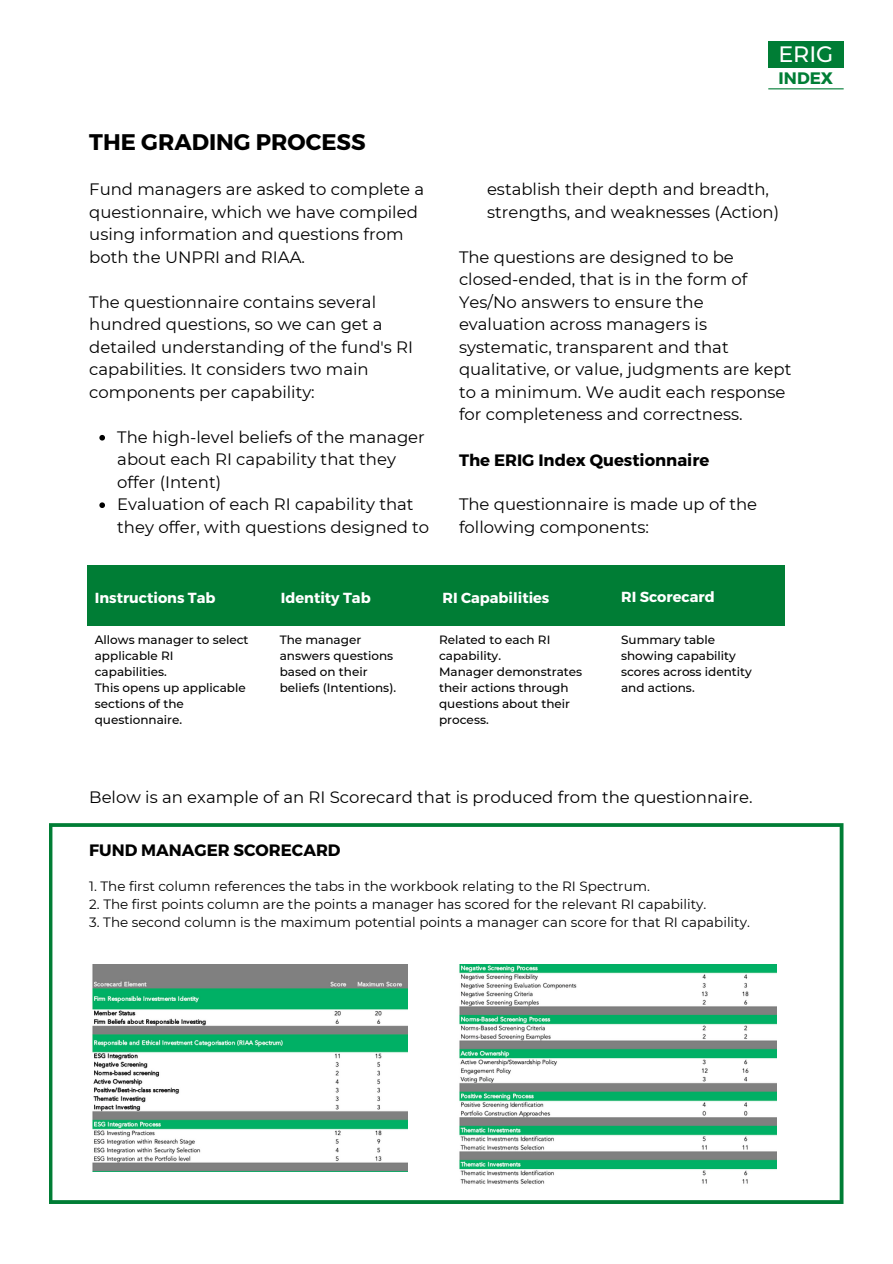
<style>
.page{position:relative;width:893px;height:1264px;background:#fff}
.page>*{position:absolute;margin:0;border:0;box-sizing:border-box;transform-origin:0 0}
.t1{font:700 22.5px "Montserrat";color:#000}
.t2{font:500 22.2px "Montserrat";color:#fff}
.t3{font:700 16.65px "Montserrat";color:#007d35}
.t4{font:16.5px/22.5px "Montserrat";color:#000}
.t5{font:700 16.5px "Montserrat";color:#000}
.t6{font:700 14.55px "Montserrat";color:#fff}
.t7{font:13.5px "Montserrat";color:#000}
.t8{font:500 12px/16px "Montserrat";color:#000}
</style>
<div class="page">
<svg style="left:49px;top:823px;width:794px;height:380px"></svg>
<div style="left:768px;top:41px;width:75px;height:26px;background:#007d35"></div>
<hr style="left:768px;top:88px;width:75px;height:1px;background:#007d35">
<img style="left:89px;top:964px;width:318px;height:207px">
<img style="left:456px;top:964px;width:320px;height:222px">
<svg style="left:99px;top:435px;width:6px;height:5px"></svg>
<svg style="left:99px;top:502px;width:6px;height:6px"></svg>
<div style="left:87px;top:564px;width:697px;height:61px;background:#007d35"></div>
<p class="t1" style="left:89px;top:127px;width:278px">THE GRADING PROCESS</p>
<p class="t4" style="left:89px;top:178px;width:336px">Fund managers are asked to complete a questionnaire, which we have compiled using information and questions from both the UNPRI and RIAA.</p>
<p class="t4" style="left:89px;top:291px;width:325px">The questionnaire contains several hundred questions, so we can get a detailed understanding of the fund's RI capabilities. It considers two main components per capability:</p>
<p class="t4" style="left:117px;top:425px;width:309px">The high-level beliefs of the manager about each RI capability that they offer (Intent)</p>
<p class="t4" style="left:117px;top:493px;width:313px">Evaluation of each RI capability that they offer, with questions designed to</p>
<p class="t2" style="left:778px;top:41px;width:57px">ERIG</p>
<p class="t3" style="left:778px;top:67px;width:56px">INDEX</p>
<p class="t4" style="left:487px;top:178px;width:293px">establish their depth and breadth, strengths, and weaknesses (Action)</p>
<p class="t4" style="left:459px;top:246px;width:334px">The questions are designed to be closed-ended, that is in the form of Yes/No answers to ensure the evaluation across managers is systematic, transparent and that qualitative, or value, judgments are kept to a minimum. We audit each response for completeness and correctness.</p>
<p class="t5" style="left:459px;top:450px;width:252px">The ERIG Index Questionnaire</p>
<p class="t4" style="left:459px;top:493px;width:299px">The questionnaire is made up of the</p>
<p class="t4" style="left:459px;top:515px;width:191px">following components:</p>
<p class="t6" style="left:95px;top:588px;width:122px">Instructions Tab</p>
<p class="t6" style="left:281px;top:588px;width:91px">Identity Tab</p>
<p class="t6" style="left:442px;top:588px;width:108px">RI Capabilities</p>
<p class="t6" style="left:621px;top:587px;width:95px">RI Scorecard</p>
<p class="t8" style="left:95px;top:631px;width:155px">Allows manager to select applicable RI capabilities.</p>
<p class="t8" style="left:95px;top:679px;width:152px">This opens up applicable sections of the questionnaire.</p>
<p class="t8" style="left:280px;top:631px;width:118px">The manager answers questions based on their beliefs (Intentions).</p>
<p class="t8" style="left:439px;top:631px;width:113px">Related to each RI capability.</p>
<p class="t8" style="left:621px;top:631px;width:132px">Summary table showing capability scores across identity and actions.</p>
<p class="t8" style="left:439px;top:663px;width:145px">Manager demonstrates their actions through questions about their process.</p>
<p class="t4" style="left:89px;top:785px;width:664px">Below is an example of an RI Scorecard that is produced from the questionnaire.</p>
<p class="t5" style="left:89px;top:839px;width:253px">FUND MANAGER SCORECARD</p>
<p class="t7" style="left:89px;top:877px;width:562px">1. The first column references the tabs in the workbook relating to the RI Spectrum.</p>
<p class="t7" style="left:89px;top:895px;width:618px">2. The first points column are the points a manager has scored for the relevant RI capability.</p>
<p class="t7" style="left:89px;top:913px;width:662px">3. The second column is the maximum potential points a manager can score for that RI capability.</p>
</div>
